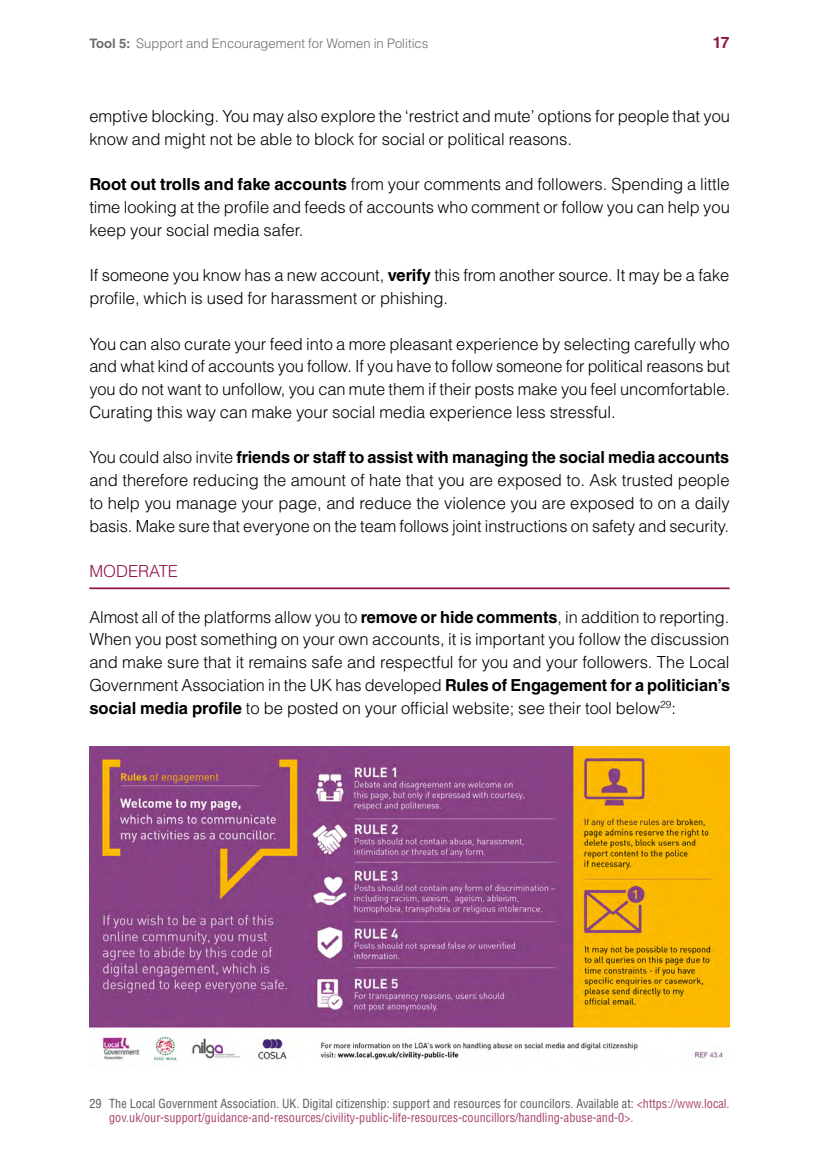
<style>
.page{position:relative;width:819px;height:1166px;background:#fff}
.page>*{position:absolute;margin:0;border:0;box-sizing:border-box;transform-origin:0 0}
.t1{font:300 16.62px/22.8px "Helvetica LT Std";color:#000;text-align:justify}
.t2{font:300 16.62px "Helvetica LT Std";color:#91134a}
.t3{font:700 15.75px "Helvetica LT Std";color:#91134a}
.t4{font:300 13.12px "Helvetica LT Std";color:#6d6e71}
.t5{font:condensed 12.25px/14.7px "Helvetica LT Std";color:#a7426e}
.s1{font-weight:700}
.s2{color:#58595b}
</style>
<div class="page">
<img style="left:90px;top:746px;width:639px;height:317px">
<hr style="left:89px;top:587px;width:640px;height:2px;background:#91134a">
<p class="t4" style="left:89px;top:35px;width:340px"><span class="s1">Tool 5:</span> Support and Encouragement for Women in Politics</p>
<p class="t3" style="left:712px;top:33px;width:18px">17</p>
<p class="t1" style="left:89px;top:105px;width:642px">emptive blocking. You may also explore the ‘restrict and mute’ options for people that you know and might not be able to block for social or political reasons.</p>
<p class="t1" style="left:89px;top:173px;width:642px"><span class="s1">Root out trolls and fake accounts</span> from your comments and followers. Spending a little time looking at the profile and feeds of accounts who comment or follow you can help you keep your social media safer.</p>
<p class="t1" style="left:89px;top:264px;width:641px">If someone you know has a new account, <span class="s1">verify</span> this from another source. It may be a fake profile, which is used for harassment or phishing.</p>
<p class="t1" style="left:89px;top:332px;width:642px">You can also curate your feed into a more pleasant experience by selecting carefully who and what kind of accounts you follow. If you have to follow someone for political reasons but you do not want to unfollow, you can mute them if their posts make you feel uncomfortable.<br>Curating this way can make your social media experience less stressful.</p>
<p class="t1" style="left:89px;top:446px;width:642px">You could also invite <span class="s1">friends or staff to assist with managing the social media accounts </span>and therefore reducing the amount of hate that you are exposed to. Ask trusted people to help you manage your page, and reduce the violence you are exposed to on a daily basis. Make sure that everyone on the team follows joint instructions on safety and security.</p>
<p class="t2" style="left:89px;top:561px;width:90px">MODERATE</p>
<p class="t1" style="left:89px;top:605px;width:642px">Almost all of the platforms allow you to <span class="s1">remove or hide comments</span>, in addition to reporting.<br>When you post something on your own accounts, it is important you follow the discussion and make sure that it remains safe and respectful for you and your followers. The Local Government Association in the UK has developed <span class="s1">Rules of Engagement for a politician’s social media profile</span> to be posted on your official website; see their tool below<sup>29</sup>:</p>
<p class="t5" style="left:109px;top:1096px;width:622px;text-indent:-20px"><span class="s2">29 The Local Government Association. UK. Digital citizenship: support and resources for councilors. Available at:</span> &lt;https://www.local. gov.uk/our-support/guidance-and-resources/civility-public-life-resources-councillors/handling-abuse-and-0&gt;.</p>
</div>
